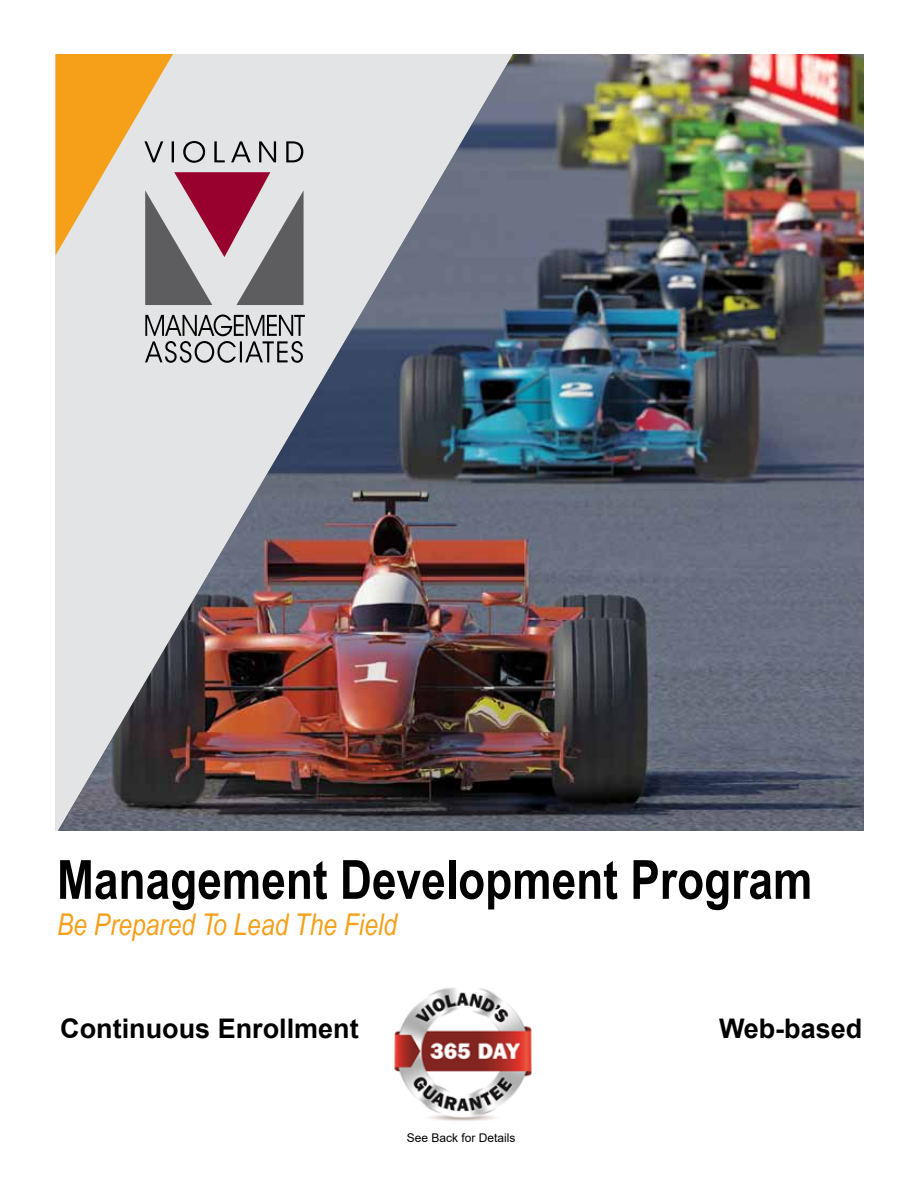
<style>
.page{position:relative;width:918px;height:1188px;background:#fff}
.page>*{position:absolute;margin:0;border:0;box-sizing:border-box;transform-origin:0 0}
.t1{font:700 54px "Arial Narrow";color:#000}
.t2{font:italic 30px "Arial Narrow";color:#f6a01a}
.t3{font:700 27px "Arial";color:#000}
.t4{font:12px "Arial";color:#000}
</style>
<div class="page">
<img style="left:58px;top:54px;width:806px;height:777px">
<svg style="left:55px;top:54px;width:249px;height:251px;background:#ceb59f"></svg>
<svg style="left:145px;top:314px;width:160px;height:49px;background:#a9a9aa"></svg>
<img style="left:394px;top:987px;width:138px;height:134px">
<h1 class="t1" style="left:57px;top:839px;width:757px">Management Development Program</h1>
<p class="t2" style="left:57px;top:903px;width:342px">Be Prepared To Lead The Field</p>
<p class="t3" style="left:60px;top:1009px;width:300px">Continuous Enrollment</p>
<p class="t3" style="left:719px;top:1009px;width:145px">Web-based</p>
<p class="t4" style="left:407px;top:1130px;width:110px">See Back for Details</p>
</div>
